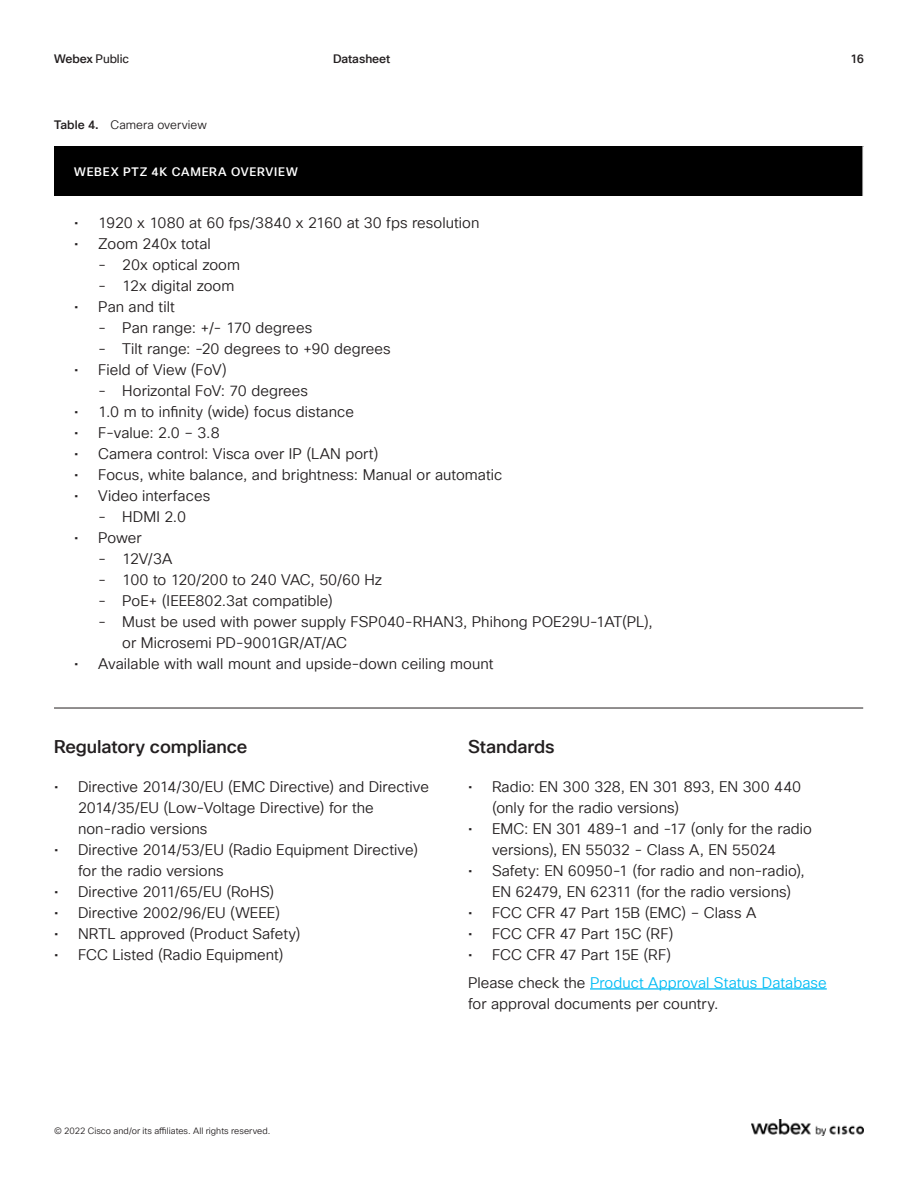
<style>
.page{position:relative;width:918px;height:1188px;background:#fff}
.page>*{position:absolute;margin:0;border:0;box-sizing:border-box;transform-origin:0 0}
.t1{font:500 18px "Cisco Sans TT";letter-spacing:-.005em;color:#231f20}
.t2{font:15px/21px "Cisco Sans TT Light";letter-spacing:.005em;color:#231f20}
.t3{font:500 12px "Cisco Sans TT";letter-spacing:.065em;color:#fff}
.t4{font:12px "Cisco Sans TT Light";letter-spacing:.005em;color:#231f20}
.t5{font:12px "Cisco Sans TT";letter-spacing:-.01em;color:#231f20}
.t6{font:500 12px "Cisco Sans TT";letter-spacing:-.005em;color:#231f20}
.t7{font:9px "Cisco Sans TT Light";letter-spacing:.005em;color:#231f20}
.s1{font-weight:500}
.s2{font-family:"Cisco Sans TT";font-weight:500}
.s3{color:#00bcf5}
</style>
<div class="page">
<div style="left:54px;top:146px;width:809px;height:50px;background:#000"></div>
<hr style="left:862px;top:146px;width:2px;height:50px;background:#fff">
<hr style="left:54px;top:708px;width:809px;height:1px;background:#231f20">
<hr style="left:590px;top:988px;width:237px;height:2px;background:#00bcf5">
<img style="left:752px;top:1119px;width:112px;height:16px">
<p class="t5" style="left:54px;top:55px;width:77px"><span class="s1">Webex</span> Public</p>
<p class="t6" style="left:333px;top:54px;width:59px">Datasheet</p>
<p class="t6" style="left:850px;top:54px;width:15px">16</p>
<p class="t4" style="left:54px;top:117px;width:154px"><span class="s2">Table 4.</span> Camera overview</p>
<p class="t3" style="left:74px;top:166px;width:225px">WEBEX PTZ 4K CAMERA OVERVIEW</p>
<p class="t2" style="left:74px;top:213px;width:407px">• 1920 x 1080 at 60 fps/3840 x 2160 at 30 fps resolution</p>
<p class="t2" style="left:74px;top:234px;width:138px">• Zoom 240x total</p>
<p class="t2" style="left:98px;top:255px;width:143px">- 20x optical zoom</p>
<p class="t2" style="left:98px;top:276px;width:138px">- 12x digital zoom</p>
<p class="t2" style="left:74px;top:297px;width:102px">• Pan and tilt</p>
<p class="t2" style="left:98px;top:318px;width:215px">- Pan range: +/- 170 degrees</p>
<p class="t2" style="left:98px;top:339px;width:294px">- Tilt range: -20 degrees to +90 degrees</p>
<p class="t2" style="left:74px;top:360px;width:154px">• Field of View (FoV)</p>
<p class="t2" style="left:98px;top:381px;width:211px">- Horizontal FoV: 70 degrees</p>
<p class="t2" style="left:74px;top:402px;width:281px">• 1.0 m to infinity (wide) focus distance</p>
<p class="t2" style="left:74px;top:423px;width:147px">• F-value: 2.0 – 3.8</p>
<p class="t2" style="left:74px;top:444px;width:306px">• Camera control: Visca over IP (LAN port)</p>
<p class="t2" style="left:74px;top:465px;width:430px">• Focus, white balance, and brightness: Manual or automatic</p>
<p class="t2" style="left:74px;top:486px;width:137px">• Video interfaces</p>
<p class="t2" style="left:98px;top:507px;width:89px">- HDMI 2.0</p>
<p class="t2" style="left:74px;top:528px;width:69px">• Power</p>
<p class="t2" style="left:98px;top:549px;width:75px">- 12V/3A</p>
<p class="t2" style="left:98px;top:570px;width:285px">- 100 to 120/200 to 240 VAC, 50/60 Hz</p>
<p class="t2" style="left:98px;top:591px;width:236px">- PoE+ (IEEE802.3at compatible)</p>
<p class="t2" style="left:122px;top:612px;width:532px;text-indent:-24px">- Must be used with power supply FSP040-RHAN3, Phihong POE29U-1AT(PL), or Microsemi PD-9001GR/AT/AC</p>
<p class="t2" style="left:74px;top:654px;width:421px">• Available with wall mount and upside-down ceiling mount</p>
<p class="t1" style="left:54px;top:738px;width:195px">Regulatory compliance</p>
<p class="t2" style="left:78px;top:777px;width:352px;text-indent:-24px">• Directive 2014/30/EU (EMC Directive) and Directive<br>2014/35/EU (Low-Voltage Directive) for the non-radio versions</p>
<p class="t2" style="left:78px;top:840px;width:342px;text-indent:-24px">• Directive 2014/53/EU (Radio Equipment Directive) for the radio versions</p>
<p class="t2" style="left:54px;top:882px;width:222px">• Directive 2011/65/EU (RoHS)</p>
<p class="t2" style="left:54px;top:903px;width:228px">• Directive 2002/96/EU (WEEE)</p>
<p class="t2" style="left:54px;top:924px;width:248px">• NRTL approved (Product Safety)</p>
<p class="t2" style="left:54px;top:945px;width:231px">• FCC Listed (Radio Equipment)</p>
<p class="t1" style="left:468px;top:738px;width:88px">Standards</p>
<p class="t2" style="left:492px;top:777px;width:311px;text-indent:-24px">• Radio: EN 300 328, EN 301 893, EN 300 440 (only for the radio versions)</p>
<p class="t2" style="left:492px;top:819px;width:321px;text-indent:-24px">• EMC: EN 301 489-1 and -17 (only for the radio versions), EN 55032 - Class A, EN 55024</p>
<p class="t2" style="left:492px;top:861px;width:314px;text-indent:-24px">• Safety: EN 60950-1 (for radio and non-radio),<br>EN 62479, EN 62311 (for the radio versions)</p>
<p class="t2" style="left:468px;top:903px;width:290px">• FCC CFR 47 Part 15B (EMC) – Class A</p>
<p class="t2" style="left:468px;top:924px;width:207px">• FCC CFR 47 Part 15C (RF)</p>
<p class="t2" style="left:468px;top:941px;width:360px;line-height:28.5px">• FCC CFR 47 Part 15E (RF)<br>Please check the <span class="s3">Product Approval Status Database</span></p>
<p class="t2" style="left:468px;top:994px;width:252px">for approval documents per country.</p>
<p class="t7" style="left:54px;top:1125px;width:218px">© 2022 Cisco and/or its affiliates. All rights reserved.</p>
</div>
